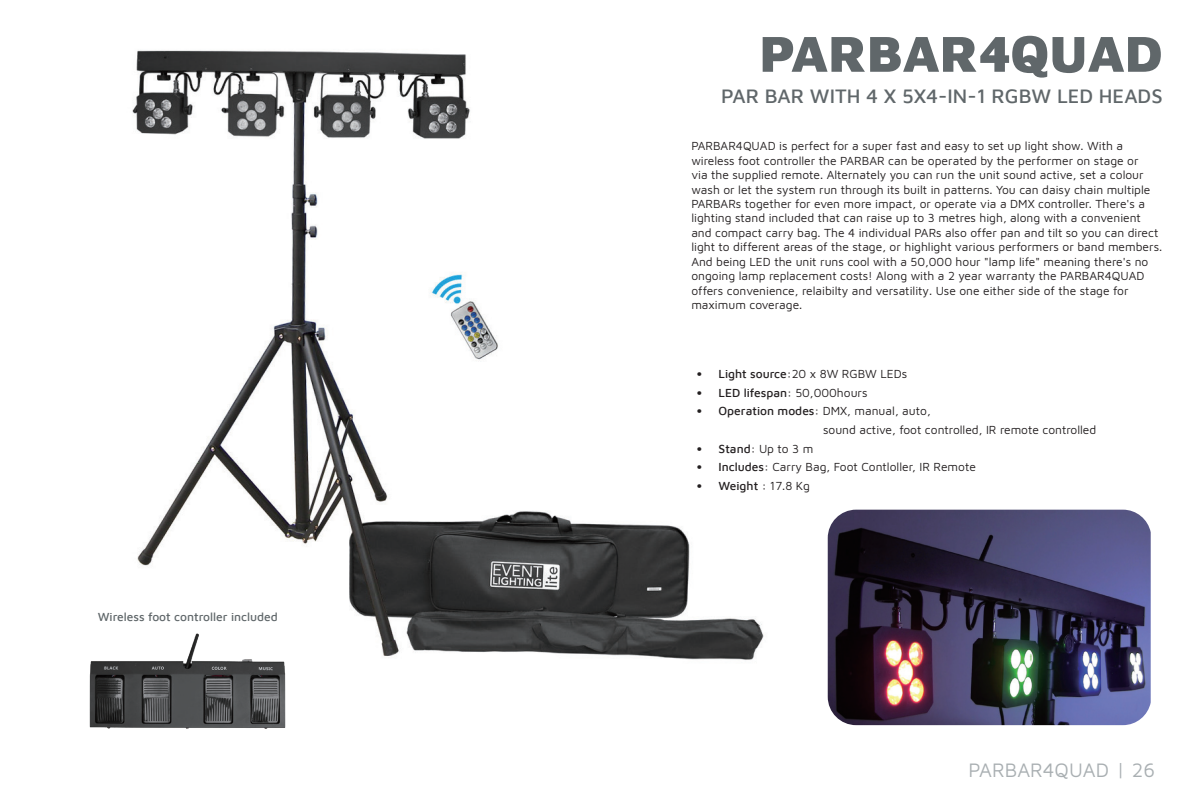
<style>
.page{position:relative;width:1191px;height:806px;background:#fff}
.page>*{position:absolute;margin:0;border:0;box-sizing:border-box;transform-origin:0 0}
.t1{font:900 52px "Maven Pro";color:#60676a}
.t2{font:500 20px "Maven Pro";color:#60676a}
.t3{font:20px "Maven Pro";color:#a9afb2}
.t4{font:12px/14.4px "Maven Pro";color:#231f20}
.t5{font:500 12px "Maven Pro";color:#231f20}
.t6{font:500 12px "Maven Pro";color:#60676a}
.s1{font-weight:700}
.s2{font-weight:500}
.s3{font-weight:400}
.s4{font-family:"Avenir"}
</style>
<div class="page">
<img style="left:132px;top:50px;width:632px;height:610px">
<div style="left:145px;top:568px;width:189px;height:70px;background:#fff"></div>
<div style="left:227px;top:552px;width:36px;height:34px;background:#fff"></div>
<img style="left:827px;top:509px;width:323px;height:215px">
<img style="left:89px;top:610px;width:211px;height:119px">
<p class="t6" style="left:98px;top:608px;width:182px">Wireless foot controller included</p>
<h1 class="t1" style="left:759px;top:16px;width:405px">PARBAR4QUAD</h1>
<h2 class="t2" style="left:721px;top:82px;width:443px">PAR BAR WITH 4 X 5X4-IN-1 RGBW LED HEADS</h2>
<p class="t4" style="left:691px;top:138px;width:472px">PARBAR4QUAD is perfect for a super fast and easy to set up light show. With a wireless foot controller the PARBAR can be operated by the performer on stage or<br>via the supplied remote. Alternately you can run the unit sound active, set a colour wash or let the system run through its built in patterns. You can daisy chain multiple PARBARs together for even more impact, or operate via a DMX controller. There's a lighting stand included that can raise up to 3 metres high, along with a convenient and compact carry bag. The 4 individual PARs also offer pan and tilt so you can direct light to different areas of the stage, or highlight various performers or band members.<br>And being LED the unit runs cool with a 50,000 hour "lamp life" meaning there's no ongoing lamp replacement costs! Along with a 2 year warranty the PARBAR4QUAD offers convenience, relaibilty and versatility. Use one either side of the stage for maximum coverage.</p>
<p class="t4" style="left:696px;top:365px;width:212px"><span class="s1">•</span> <span class="s2">Light source:</span>20 x 8W RGBW LEDs</p>
<p class="t5" style="left:696px;top:384px;width:172px"><span class="s1">•</span> LED lifespan: <span class="s3">50,000hours</span></p>
<p class="t4" style="left:823px;top:401px;width:275px;line-height:18.8px;text-indent:-126px"><span class="s1">•</span> <span class="s2">Operation modes:</span> DMX, manual, auto,<br>sound active, foot controlled, IR remote controlled</p>
<p class="t5" style="left:696px;top:440px;width:118px"><span class="s1">•</span> Stand: <span class="s3">Up to 3 m</span></p>
<p class="t4" style="left:696px;top:459px;width:281px"><span class="s1">•</span> <span class="s2">Includes:</span> Carry Bag, Foot Contloller, IR Remote</p>
<p class="t5" style="left:696px;top:477px;width:115px"><span class="s1">•</span> Weight : <span class="s3">17.8 Kg</span></p>
<h2 class="t3" style="left:968px;top:756px;width:188px">PARBAR4QUAD <span class="s4">|</span> 26</h2>
</div>
